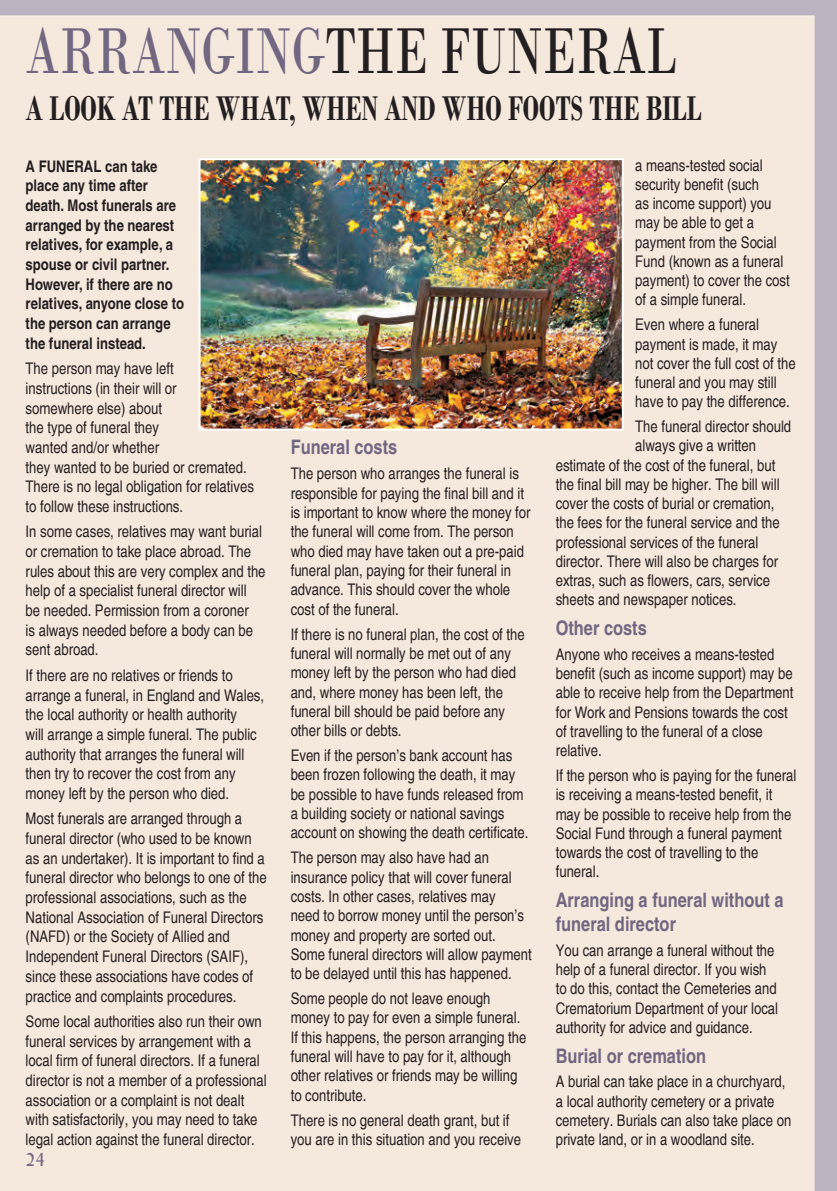
<style>
.page{position:relative;width:837px;height:1191px;background:#fff}
.page>*{position:absolute;margin:0;border:0;box-sizing:border-box;transform-origin:0 0}
.t1{font:68px "Bodoni";color:#231f20;scale:.7 1}
.t2{font:700 36px "Bodoni";color:#231f20;scale:.7 1}
.t3{font:700 condensed 20px/24px "Helvetica";color:#716781}
.t4{font:18px "Lydian";color:#716781}
.t5{font:condensed 16px/19.2px "Helvetica";color:#231f20}
.t6{font:700 condensed 16px/19.6px "Helvetica";color:#231f20}
.s1{color:#716781}
</style>
<div class="page">
<div style="left:0;top:0;width:836px;height:1190px;background:#bbb4c0"></div>
<div style="left:0;top:15px;width:814px;height:1175px;background:#f5e8dd"></div>
<img style="left:202px;top:161px;width:419px;height:266px">
<div style="left:199px;top:158px;width:425px;height:272px;border:2px solid #fff"></div>
<p class="t1" style="left:26px;top:10px;width:932px"><span class="s1">ARRANGING</span>THE FUNERAL</p>
<p class="t2" style="left:26px;top:87px;width:967px">A LOOK AT THE WHAT, WHEN AND WHO FOOTS THE BILL</p>
<p class="t6" style="left:26px;top:156px;width:160px">A FUNERAL can take place any time after death. Most funerals are arranged by the nearest relatives, for example, a spouse or civil partner.<br>However, if there are no relatives, anyone close to the person can arrange the funeral instead.</p>
<p class="t5" style="left:26px;top:359px;width:230px">The person may have left<br>instructions (in their will or<br>somewhere else) about<br>the type of funeral they<br>wanted and/or whether<br>they wanted to be buried or cremated.<br>There is no legal obligation for relatives to follow these instructions.</p>
<p class="t5" style="left:26px;top:522px;width:241px">In some cases, relatives may want burial or cremation to take place abroad. The rules about this are very complex and the help of a specialist funeral director will<br>be needed. Permission from a coroner<br>is always needed before a body can be sent abroad.</p>
<p class="t5" style="left:26px;top:665px;width:240px">If there are no relatives or friends to arrange a funeral, in England and Wales, the local authority or health authority<br>will arrange a simple funeral. The public authority that arranges the funeral will then try to recover the cost from any money left by the person who died.</p>
<p class="t5" style="left:26px;top:808px;width:242px">Most funerals are arranged through a funeral director (who used to be known as an undertaker). It is important to find a funeral director who belongs to one of the professional associations, such as the National Association of Funeral Directors (NAFD) or the Society of Allied and Independent Funeral Directors (SAIF), since these associations have codes of practice and complaints procedures.</p>
<p class="t5" style="left:26px;top:1011px;width:242px">Some local authorities also run their own funeral services by arrangement with a local firm of funeral directors. If a funeral director is not a member of a professional association or a complaint is not dealt with satisfactorily, you may need to take legal action against the funeral director.</p>
<p class="t5" style="left:635px;top:155px;width:156px">a means-tested social security benefit (such<br>as income support) you may be able to get a payment from the Social<br>Fund (known as a funeral payment) to cover the cost of a simple funeral.</p>
<p class="t5" style="left:635px;top:315px;width:162px">Even where a funeral payment is made, it may not cover the full cost of the funeral and you may still have to pay the difference.</p>
<p class="t5" style="left:635px;top:417px;width:158px">The funeral director should</p>
<p class="t5" style="left:635px;top:436px;width:123px">always give a written</p>
<p class="t5" style="left:556px;top:455px;width:221px">estimate of the cost of the funeral, but</p>
<p class="t5" style="left:556px;top:474px;width:225px">the final bill may be higher. The bill will</p>
<p class="t5" style="left:556px;top:494px;width:220px">cover the costs of burial or cremation,</p>
<p class="t5" style="left:556px;top:513px;width:225px">the fees for the funeral service and the</p>
<p class="t5" style="left:556px;top:532px;width:204px">professional services of the funeral</p>
<p class="t5" style="left:556px;top:551px;width:224px">director. There will also be charges for</p>
<p class="t5" style="left:556px;top:571px;width:216px">extras, such as flowers, cars, service</p>
<p class="t5" style="left:556px;top:590px;width:182px">sheets and newspaper notices.</p>
<p class="t3" style="left:556px;top:615px;width:93px">Other costs</p>
<p class="t5" style="left:556px;top:644px;width:239px">Anyone who receives a means-tested benefit (such as income support) may be able to receive help from the Department for Work and Pensions towards the cost of travelling to the funeral of a close relative.</p>
<p class="t5" style="left:556px;top:765px;width:242px">If the person who is paying for the funeral is receiving a means-tested benefit, it may be possible to receive help from the Social Fund through a funeral payment towards the cost of travelling to the funeral.</p>
<p class="t3" style="left:556px;top:887px;width:229px">Arranging a funeral without a funeral director</p>
<p class="t5" style="left:556px;top:940px;width:224px">You can arrange a funeral without the help of a funeral director. If you wish to do this, contact the Cemeteries and Crematorium Department of your local authority for advice and guidance.</p>
<p class="t3" style="left:556px;top:1043px;width:152px">Burial or cremation</p>
<p class="t5" style="left:556px;top:1072px;width:237px">A burial can take place in a churchyard, a local authority cemetery or a private cemetery. Burials can also take place on private land, or in a woodland site.</p>
<p class="t3" style="left:291px;top:435px;width:108px">Funeral costs</p>
<p class="t5" style="left:291px;top:464px;width:241px">The person who arranges the funeral is responsible for paying the final bill and it is important to know where the money for the funeral will come from. The person who died may have taken out a pre-paid funeral plan, paying for their funeral in advance. This should cover the whole cost of the funeral.</p>
<p class="t5" style="left:291px;top:624px;width:236px">If there is no funeral plan, the cost of the funeral will normally be met out of any money left by the person who had died and, where money has been left, the funeral bill should be paid before any other bills or debts.</p>
<p class="t5" style="left:291px;top:746px;width:239px">Even if the person’s bank account has been frozen following the death, it may be possible to have funds released from a building society or national savings account on showing the death certificate.</p>
<p class="t5" style="left:291px;top:848px;width:242px">The person may also have had an insurance policy that will cover funeral costs. In other cases, relatives may<br>need to borrow money until the person’s money and property are sorted out.<br>Some funeral directors will allow payment to be delayed until this has happened.</p>
<p class="t5" style="left:291px;top:988px;width:237px">Some people do not leave enough money to pay for even a simple funeral.<br>If this happens, the person arranging the funeral will have to pay for it, although other relatives or friends may be willing to contribute.</p>
<p class="t5" style="left:291px;top:1110px;width:232px">There is no general death grant, but if you are in this situation and you receive</p>
<p class="t4" style="left:26px;top:1149px;width:21px">24</p>
</div>
